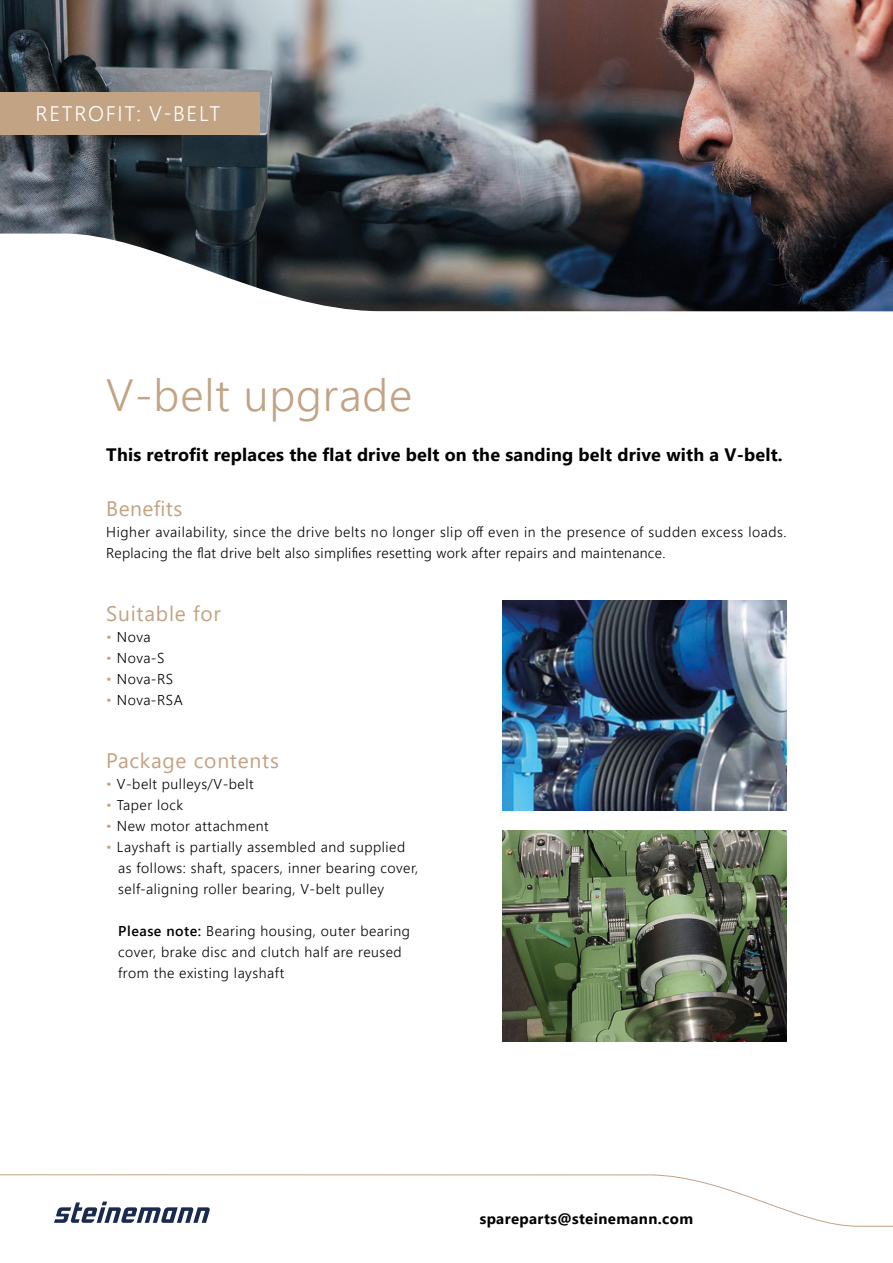
<style>
.page{position:relative;width:893px;height:1263px;background:#fff}
.page>*{position:absolute;margin:0;border:0;box-sizing:border-box;transform-origin:0 0}
.t1{font:300 45px "Segoe UI";letter-spacing:.02em;color:#c2a384}
.t2{font:21px "Segoe UI";letter-spacing:.035em;color:#c2a384}
.t3{font:300 21px "Segoe UI";letter-spacing:.085em;color:#fff}
.t4{font:700 18px "Segoe UI";letter-spacing:.01em;color:#000}
.t5{font:700 15px "Segoe UI";letter-spacing:.025em;color:#000}
.t6{font:300 14.25px/21px "Segoe UI";letter-spacing:.035em;color:#000}
.s1{color:#c2a384}
.s2{font-weight:600}
</style>
<div class="page">
<img style="left:0;top:0;width:893px;height:233px">
<svg style="left:0;top:1174px;width:893px;height:53px"></svg>
<svg style="left:0;top:233px;width:893px;height:79px"></svg>
<div style="left:0;top:93px;width:259px;height:42px;background:#c2a384"></div>
<img style="left:502px;top:831px;width:285px;height:210px">
<img style="left:502px;top:600px;width:285px;height:210px">
<h2 class="t3" style="left:35px;top:94px;width:186px">RETROFIT: V-BELT</h2>
<h1 class="t1" style="left:106px;top:353px;width:308px">V-belt upgrade</h1>
<p class="t4" style="left:106px;top:437px;width:678px">This retrofit replaces the flat drive belt on the sanding belt drive with a V-belt.</p>
<h2 class="t2" style="left:106px;top:489px;width:78px">Benefits</h2>
<p class="t6" style="left:106px;top:520px;width:682px">Higher availability, since the drive belts no longer slip off even in the presence of sudden excess loads.<br>Replacing the flat drive belt also simplifies resetting work after repairs and maintenance.</p>
<h2 class="t2" style="left:106px;top:594px;width:116px">Suitable for</h2>
<p class="t6" style="left:106px;top:625px;width:46px"><span class="s1">•</span> Nova</p>
<p class="t6" style="left:106px;top:646px;width:60px"><span class="s1">•</span> Nova-S</p>
<p class="t6" style="left:106px;top:667px;width:68px"><span class="s1">•</span> Nova-RS</p>
<p class="t6" style="left:106px;top:688px;width:78px"><span class="s1">•</span> Nova-RSA</p>
<h2 class="t2" style="left:106px;top:741px;width:174px">Package contents</h2>
<p class="t6" style="left:106px;top:772px;width:149px"><span class="s1">•</span> V-belt pulleys/V-belt</p>
<p class="t6" style="left:106px;top:793px;width:78px"><span class="s1">•</span> Taper lock</p>
<p class="t6" style="left:106px;top:814px;width:164px"><span class="s1">•</span> New motor attachment</p>
<p class="t6" style="left:118px;top:835px;width:302px;text-indent:-12px"><span class="s1">•</span> Layshaft is partially assembled and supplied as follows: shaft, spacers, inner bearing cover, self-aligning roller bearing, V-belt pulley</p>
<p class="t6" style="left:118px;top:919px;width:293px"><span class="s2">Please note:</span> Bearing housing, outer bearing cover, brake disc and clutch half are reused from the existing layshaft</p>
<p class="t5" style="left:480px;top:1204px;width:215px">spareparts@steinemann.com</p>
</div>
